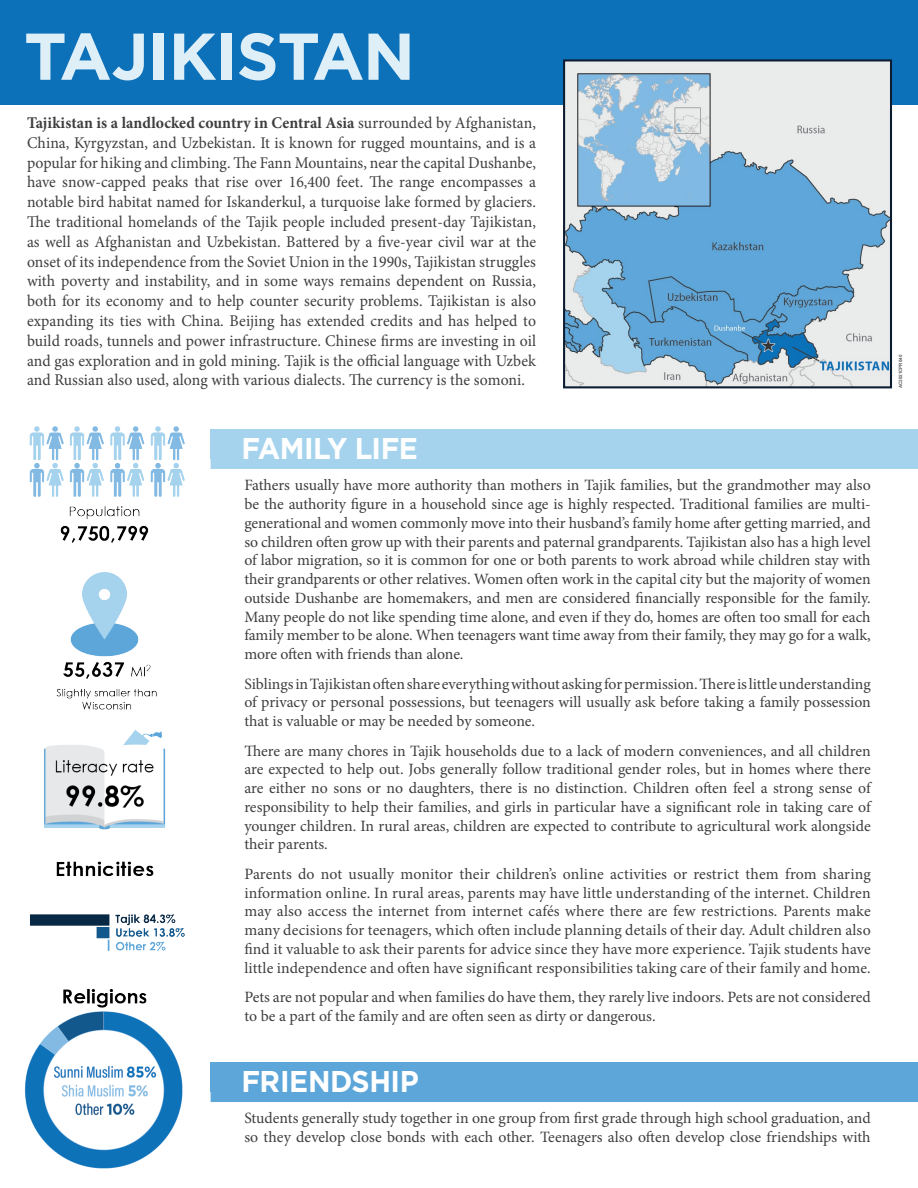
<style>
.page{position:relative;width:918px;height:1188px;background:#fff}
.page>*{position:absolute;margin:0;border:0;box-sizing:border-box;transform-origin:0 0}
.t1{font:700 66px "Gotham";letter-spacing:-.02em;color:#dfeff8}
.Family_Life{font:700 30px "Gotham";letter-spacing:-.02em;color:#fff;scale:.95 1}
.Friendship{font:700 30px "Gotham";letter-spacing:-.015em;color:#fff;scale:.95 1}
.t2{font:16.35px/19.8px "Minion Pro";letter-spacing:.005em;color:#3e3e3f;text-align:justify;scale:.96 1}
.t3{font:15.75px/18.8px "Minion Pro";color:#3e3e3f;text-align:justify}
.Section_Header{font:700 4.5px "Arial";color:#5f5f62}
.s1{font-weight:700}
</style>
<div class="page">
<div style="left:0;top:0;width:918px;height:105px;background:#0d71b9"></div>
<div style="left:211px;top:429px;width:707px;height:30px;background:#a5d3ed"></div>
<div style="left:211px;top:449px;width:707px;height:20px;background:#a5d3ed"></div>
<div style="left:211px;top:1062px;width:707px;height:30px;background:#5da6d9"></div>
<div style="left:211px;top:1083px;width:707px;height:19px;background:#5da6d9"></div>
<img style="left:24px;top:426px;width:161px;height:743px">
<img style="left:566px;top:62px;width:323px;height:323px">
<div style="left:563px;top:59px;width:329px;height:329px;border:2px solid #0d1d31"></div>
<p class="t1" style="left:24px;top:13px;width:393px">TAJIKISTAN</p>
<p class="t2" style="left:27px;top:113px;width:532px"><span class="s1">Tajikistan is a landlocked country in Central Asia</span> surrounded by Afghanistan, China, Kyrgyzstan, and Uzbekistan. It is known for rugged mountains, and is a popular for hiking and climbing. The Fann Mountains, near the capital Dushanbe, have snow-capped peaks that rise over 16,400 feet. The range encompasses a notable bird habitat named for Iskanderkul, a turquoise lake formed by glaciers.<br>The traditional homelands of the Tajik people included present-day Tajikistan, as well as Afghanistan and Uzbekistan. Battered by a five-year civil war at the onset of its independence from the Soviet Union in the 1990s, Tajikistan struggles with poverty and instability, and in some ways remains dependent on Russia, both for its economy and to help counter security problems. Tajikistan is also expanding its ties with China. Beijing has extended credits and has helped to build roads, tunnels and power infrastructure. Chinese firms are investing in oil and gas exploration and in gold mining. Tajik is the official language with Uzbek and Russian also used, along with various dialects. The currency is the somoni.</p>
<p class="Family_Life" style="left:241px;top:429px;width:187px">FAMILY LIFE</p>
<p class="t3" style="left:244px;top:476px;width:628px">Fathers usually have more authority than mothers in Tajik families, but the grandmother may also be the authority figure in a household since age is highly respected. Traditional families are multi&shy;generational and women commonly move into their husband’s family home after getting married, and so children often grow up with their parents and paternal grandparents. Tajikistan also has a high level of labor migration, so it is common for one or both parents to work abroad while children stay with their grandparents or other relatives. Women often work in the capital city but the majority of women outside Dushanbe are homemakers, and men are considered financially responsible for the family.<br>Many people do not like spending time alone, and even if they do, homes are often too small for each family member to be alone. When teenagers want time away from their family, they may go for a walk, more often with friends than alone.</p>
<p class="t3" style="left:244px;top:674px;width:628px">Siblings in Tajikistan often share everything without asking for permission. There is little understanding of privacy or personal possessions, but teenagers will usually ask before taking a family possession that is valuable or may be needed by someone.</p>
<p class="t3" style="left:244px;top:741px;width:628px">There are many chores in Tajik households due to a lack of modern conveniences, and all children are expected to help out. Jobs generally follow traditional gender roles, but in homes where there are either no sons or no daughters, there is no distinction. Children often feel a strong sense of responsibility to help their families, and girls in particular have a significant role in taking care of younger children. In rural areas, children are expected to contribute to agricultural work alongside their parents.</p>
<p class="t3" style="left:244px;top:865px;width:628px">Parents do not usually monitor their children’s online activities or restrict them from sharing information online. In rural areas, parents may have little understanding of the internet. Children may also access the internet from internet cafés where there are few restrictions. Parents make many decisions for teenagers, which often include planning details of their day. Adult children also find it valuable to ask their parents for advice since they have more experience. Tajik students have little independence and often have significant responsibilities taking care of their family and home.</p>
<p class="t3" style="left:244px;top:988px;width:628px">Pets are not popular and when families do have them, they rarely live indoors. Pets are not considered to be a part of the family and are often seen as dirty or dangerous.</p>
<p class="Friendship" style="left:241px;top:1062px;width:188px">FRIENDSHIP</p>
<p class="t3" style="left:244px;top:1109px;width:628px">Students generally study together in one group from first grade through high school graduation, and so they develop close bonds with each other. Teenagers also often develop close friendships with</p>
<p class="Section_Header" style="left:897px;top:388px;width:35px;rotate:-90deg">AC2021CPR040</p>
</div>
